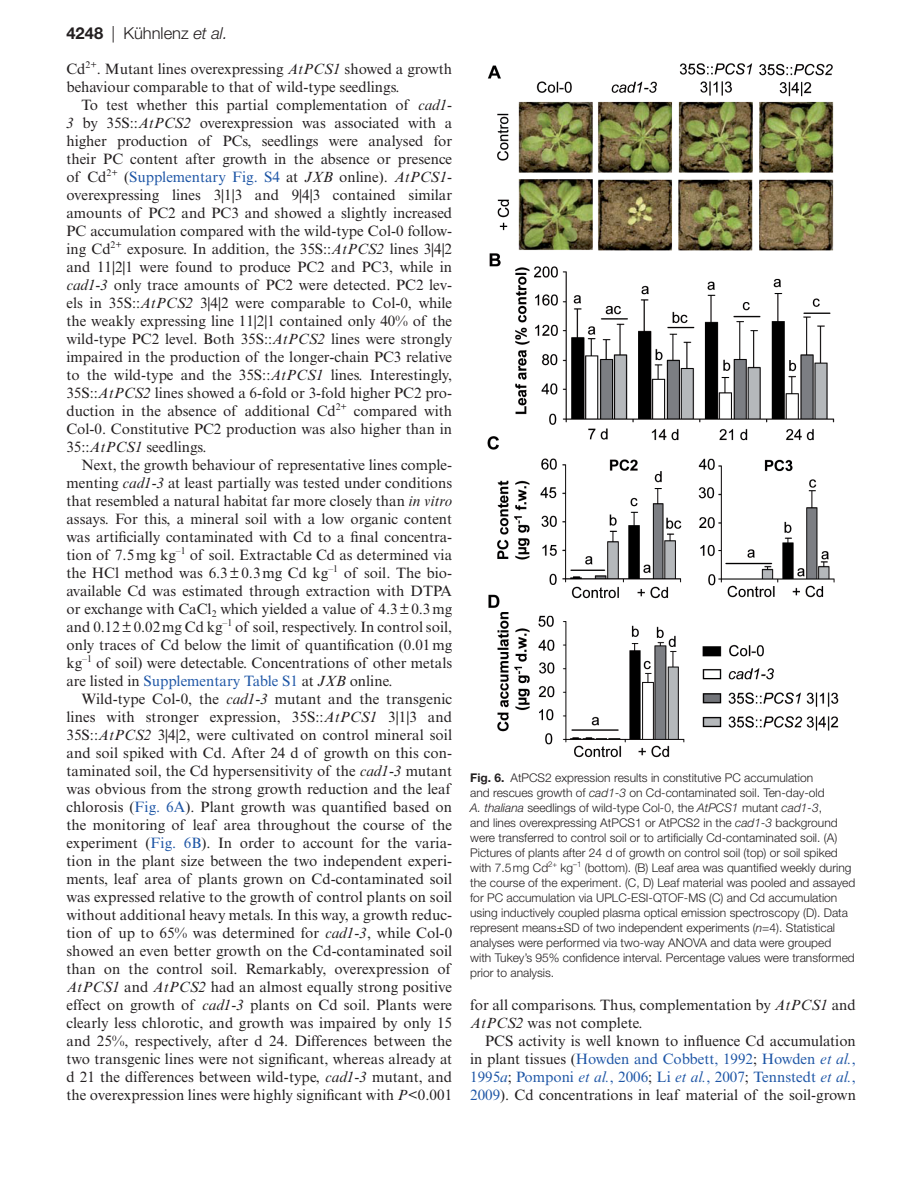
<style>
.page{position:relative;width:919px;height:1187px;background:#fff}
.page>*{position:absolute;margin:0;border:0;box-sizing:border-box;transform-origin:0 0}
.t1{font:300 16.5px "Helvetica Neue LT Std";color:#231f20}
.t2{font:15px/18px "Times New Roman MT Std";color:#231f20;text-align:justify}
.t3{font:300 12px/15px "Helvetica Neue LT Std";color:#231f20}
.s1{font-weight:700}
.s2{font-style:italic}
.s3{color:#1e56a6}
.s4{font-style:italic;color:#1e56a6}
</style>
<div class="page">
<img style="left:487px;top:63px;width:351px;height:694px">
<p class="t1" style="left:66px;top:23px;width:163px"><span class="s1">4248</span> | Kühnlenz <span class="s2">et al.</span></p>
<p class="t2" style="left:66px;top:60px;width:387px">Cd<sup>2+</sup>. Mutant lines overexpressing <span class="s2">AtPCS1</span> showed a growth behaviour comparable to that of wild-type seedlings.</p>
<p class="t2" style="left:66px;top:96px;width:387px;text-indent:15px">To test whether this partial complementation of <span class="s2">cad1- 3</span> by 35S::<span class="s2">AtPCS2</span> overexpression was associated with a higher production of PCs, seedlings were analysed for their PC content after growth in the absence or presence of Cd<sup>2+</sup> (<span class="s3">Supplementary Fig. S4</span> at <span class="s2">JXB</span> online). <span class="s2">AtPCS1- </span>overexpressing lines 3|1|3 and 9|4|3 contained similar amounts of PC2 and PC3 and showed a slightly increased PC accumulation compared with the wild-type Col-0 follow&shy;ing Cd<sup>2+</sup> exposure. In addition, the 35S::<span class="s2">AtPCS2</span> lines 3|4|2 and 11|2|1 were found to produce PC2 and PC3, while in <span class="s2">cad1-3</span> only trace amounts of PC2 were detected. PC2 lev&shy;els in 35S::<span class="s2">AtPCS2</span> 3|4|2 were comparable to Col-0, while the weakly expressing line 11|2|1 contained only 40% of the wild-type PC2 level. Both 35S::<span class="s2">AtPCS2</span> lines were strongly impaired in the production of the longer-chain PC3 relative to the wild-type and the 35S::<span class="s2">AtPCS1</span> lines. Interestingly, 35S::<span class="s2">AtPCS2</span> lines showed a 6-fold or 3-fold higher PC2 pro&shy;duction in the absence of additional Cd<sup>2+</sup> compared with Col-0. Constitutive PC2 production was also higher than in 35::<span class="s2">AtPCS1</span> seedlings.</p>
<p class="t2" style="left:66px;top:456px;width:387px;text-indent:15px">Next, the growth behaviour of representative lines comple&shy;menting <span class="s2">cad1-3</span> at least partially was tested under conditions that resembled a natural habitat far more closely than <span class="s2">in vitro </span>assays. For this, a mineral soil with a low organic content was artificially contaminated with Cd to a final concentra&shy;tion of 7.5mg kg<sup>–1</sup> of soil. Extractable Cd as determined via the HCl method was 6.3±0.3mg Cd kg<sup>–1</sup> of soil. The bio&shy;available Cd was estimated through extraction with DTPA or exchange with CaCl<sub>2</sub> which yielded a value of 4.3±0.3mg and 0.12±0.02mg Cd kg<sup>–1</sup> of soil, respectively. In control soil, only traces of Cd below the limit of quantification (0.01mg kg<sup>–1</sup> of soil) were detectable. Concentrations of other metals are listed in <span class="s3">Supplementary Table S1</span> at <span class="s2">JXB</span> online.</p>
<p class="t2" style="left:66px;top:690px;width:387px;text-indent:15px">Wild-type Col-0, the <span class="s2">cad1-3</span> mutant and the transgenic lines with stronger expression, 35S::<span class="s2">AtPCS1</span> 3|1|3 and 35S::<span class="s2">AtPCS2</span> 3|4|2, were cultivated on control mineral soil and soil spiked with Cd. After 24 d of growth on this con&shy;taminated soil, the Cd hypersensitivity of the <span class="s2">cad1-3</span> mutant was obvious from the strong growth reduction and the leaf chlorosis (<span class="s3">Fig. 6A</span>). Plant growth was quantified based on the monitoring of leaf area throughout the course of the experiment (<span class="s3">Fig. 6B</span>). In order to account for the varia&shy;tion in the plant size between the two independent experi&shy;ments, leaf area of plants grown on Cd-contaminated soil was expressed relative to the growth of control plants on soil without additional heavy metals. In this way, a growth reduc&shy;tion of up to 65% was determined for <span class="s2">cad1-3</span>, while Col-0 showed an even better growth on the Cd-contaminated soil than on the control soil. Remarkably, overexpression of <span class="s2">AtPCS1</span> and <span class="s2">AtPCS2</span> had an almost equally strong positive effect on growth of <span class="s2">cad1-3</span> plants on Cd soil. Plants were clearly less chlorotic, and growth was impaired by only 15 and 25%, respectively, after d 24. Differences between the two transgenic lines were not significant, whereas already at d 21 the differences between wild-type, <span class="s2">cad1-3</span> mutant, and the overexpression lines were highly significant with <span class="s2">P</span>&lt;0.001</p>
<p class="t3" style="left:470px;top:769px;width:386px"><span class="s1">Fig. 6.</span> AtPCS2 expression results in constitutive PC accumulation<br>and rescues growth of <span class="s2">cad1-3</span> on Cd-contaminated soil. Ten-day-old<br><span class="s2">A. thaliana</span> seedlings of wild-type Col-0, the <span class="s2">AtPCS1</span> mutant <span class="s2">cad1-3</span>,<br>and lines overexpressing AtPCS1 or AtPCS2 in the <span class="s2">cad1-3</span> background were transferred to control soil or to artificially Cd-contaminated soil. (A)<br>Pictures of plants after 24 d of growth on control soil (top) or soil spiked with 7.5mg Cd<sup>2+</sup> kg<sup>–1</sup> (bottom). (B) Leaf area was quantified weekly during the course of the experiment. (C, D) Leaf material was pooled and assayed for PC accumulation via UPLC-ESI-QTOF-MS (C) and Cd accumulation using inductively coupled plasma optical emission spectroscopy (D). Data represent means±SD of two independent experiments (<span class="s2">n</span>=4). Statistical analyses were performed via two-way ANOVA and data were grouped<br>with Tukey’s 95% confidence interval. Percentage values were transformed prior to analysis.</p>
<p class="t2" style="left:470px;top:995px;width:387px">for all comparisons. Thus, complementation by <span class="s2">AtPCS1</span> and<br><span class="s2">AtPCS2</span> was not complete.</p>
<p class="t2" style="left:470px;top:1031px;width:387px;text-indent:15px">PCS activity is well known to influence Cd accumulation in plant tissues (<span class="s3">Howden and Cobbett, 1992</span>; <span class="s3">Howden</span> <span class="s4">et al.</span><span class="s3">, 1995</span><span class="s4">a</span>; <span class="s3">Pomponi</span> <span class="s4">et al.</span><span class="s3">, 2006</span>; <span class="s3">Li</span> <span class="s4">et al.</span><span class="s3">, 2007</span>; <span class="s3">Tennstedt</span> <span class="s4">et al.</span><span class="s3">, 2009</span>). Cd concentrations in leaf material of the soil-grown</p>
</div>
